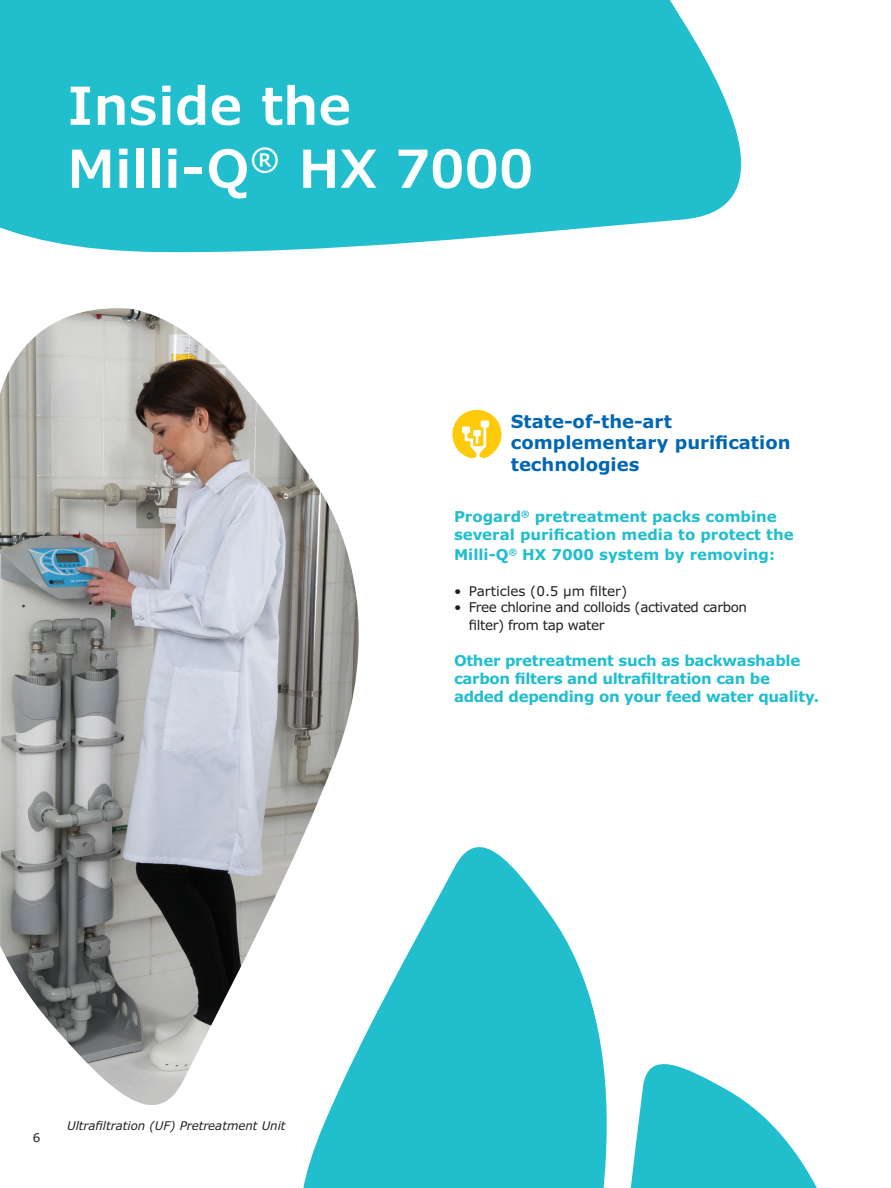
<style>
.page{position:relative;width:891px;height:1188px;background:#fff}
.page>*{position:absolute;margin:0;border:0;box-sizing:border-box;transform-origin:0 0}
.t1{font:600 52.5px/63px "Verdana Pro";color:#fff}
.t2{font:700 18px/21.6px "Verdana Pro";color:#0166b3}
.t3{font:700 15px/18px "Verdana Pro";letter-spacing:-.02em;color:#21bece}
.t4{font:700 15px/18px "Verdana Pro";color:#21bece}
.t5{font:13.5px/18px "Verdana Pro";letter-spacing:-.03em;color:#231f20}
.t6{font:13.5px "Verdana Pro";color:#231f20}
.t7{font:italic 12px "Verdana Pro";color:#231f20}
.t8{font:12px "Verdana Pro";color:#231f20}
</style>
<div class="page">
<svg style="left:0;top:0;width:742px;height:253px;background:#33c3d2"></svg>
<img style="left:0;top:308px;width:359px;height:797px">
<svg style="left:283px;top:835px;width:324px;height:353px;fill:#21bece"></svg>
<svg style="left:630px;top:1064px;width:187px;height:124px"></svg>
<svg style="left:452px;top:409px;width:50px;height:50px"></svg>
<h1 class="t1" style="left:67px;top:75px;width:468px">Inside the<br>Milli-Q<sup>®</sup> HX 7000</h1>
<p class="t2" style="left:511px;top:411px;width:281px">State-of-the-art complementary purification technologies</p>
<p class="t4" style="left:454px;top:508px;width:341px">Progard<sup>®</sup> pretreatment packs combine several purification media to protect the</p>
<p class="t4" style="left:454px;top:545px;width:323px">Milli-Q<sup>®</sup> HX 7000 system by removing:</p>
<p class="t6" style="left:454px;top:582px;width:175px">• Particles (0.5 µm filter)</p>
<p class="t5" style="left:469px;top:598px;width:280px;text-indent:-15px">• Free chlorine and colloids (activated carbon filter) from tap water</p>
<p class="t3" style="left:454px;top:652px;width:367px">Other pretreatment such as backwashable carbon filters and ultrafiltration can be added depending on your feed water quality.</p>
<p class="t8" style="left:33px;top:1129px;width:9px">6</p>
<p class="t7" style="left:67px;top:1118px;width:220px">Ultrafiltration (UF) Pretreatment Unit</p>
</div>
